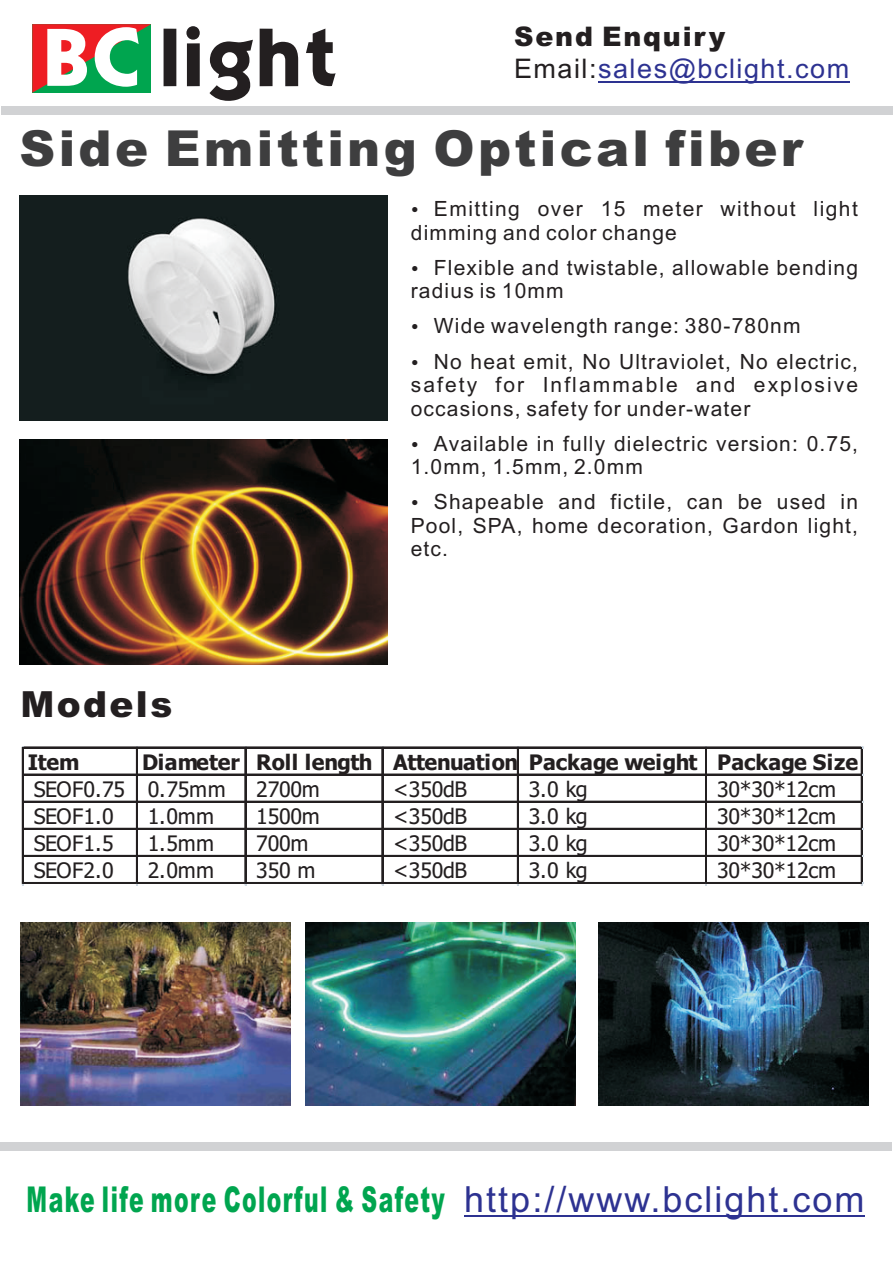
<style>
.page{position:relative;width:893px;height:1263px;background:#fff}
.page>*{position:absolute;margin:0;border:0;box-sizing:border-box;transform-origin:0 0}
.t1{font:900 49.65px "Arial";letter-spacing:.065em;color:#3e3e3f}
.t2{font:900 36px "Arial";letter-spacing:.065em;color:#231f20}
.t3{font:900 35.55px "Arial";letter-spacing:.065em;color:#00a54f;scale:.61 1}
.t4{font:27px/32.8px "Arial";letter-spacing:.055em;color:#2d3291}
.t5{font:21.45px "Tahoma";letter-spacing:-.015em;color:#231f20}
.t6{font:700 21.45px "Tahoma";color:#231f20}
.t7{font:21px/23.4px "Arial";letter-spacing:.055em;color:#231f20}
.s1{font-weight:900;color:#231f20}
.s2{color:#231f20}
.s3{font-weight:400;font-size:36px;color:#2d3291}
</style>
<div class="page">
<svg style="left:32px;top:24px;width:119px;height:69px"></svg>
<svg style="left:164px;top:26px;width:172px;height:75px"></svg>
<hr style="left:598px;top:81px;width:251px;height:1px;background:#2d3291">
<div style="left:1px;top:106px;width:891px;height:8px;background:#d1d2d4"></div>
<div style="left:0;top:1142px;width:892px;height:8px;background:#d1d2d4"></div>
<hr style="left:464px;top:1215px;width:400px;height:2px;background:#2d3291">
<hr style="left:24px;top:747px;width:839px;height:1px;background:#231f20">
<hr style="left:24px;top:774px;width:839px;height:1px;background:#231f20">
<hr style="left:24px;top:801px;width:839px;height:1px;background:#231f20">
<hr style="left:24px;top:828px;width:839px;height:2px;background:#231f20">
<hr style="left:24px;top:855px;width:839px;height:2px;background:#231f20">
<hr style="left:22px;top:747px;width:2px;height:137px;background:#231f20">
<hr style="left:136px;top:748px;width:2px;height:136px;background:#231f20">
<hr style="left:245px;top:748px;width:1px;height:136px;background:#231f20">
<hr style="left:382px;top:748px;width:1px;height:136px;background:#231f20">
<hr style="left:517px;top:748px;width:2px;height:136px;background:#231f20">
<hr style="left:705px;top:748px;width:1px;height:136px;background:#231f20">
<hr style="left:706px;top:748px;width:1px;height:136px;background:#231f20">
<hr style="left:24px;top:882px;width:839px;height:2px;background:#231f20">
<hr style="left:861px;top:748px;width:2px;height:136px;background:#231f20">
<img style="left:20px;top:922px;width:270px;height:183px">
<img style="left:305px;top:922px;width:270px;height:183px">
<img style="left:598px;top:922px;width:270px;height:183px">
<img style="left:20px;top:195px;width:367px;height:225px">
<img style="left:20px;top:439px;width:367px;height:225px">
<p class="t4" style="left:514px;top:22px;width:337px"><span class="s1">Send Enquiry<br></span><span class="s2">Email:</span>sales@bclight.com</p>
<h1 class="t1" style="left:20px;top:131px;width:785px">Side Emitting Optical fiber</h1>
<h2 class="t2" style="left:20px;top:691px;width:154px">Models</h2>
<p class="t7" style="left:411px;top:199px;width:449px">•Emitting over 15 meter without light dimming and color change</p>
<p class="t7" style="left:411px;top:258px;width:449px">•Flexible and twistable, allowable bending radius is 10mm</p>
<p class="t7" style="left:411px;top:316px;width:391px">•Wide wavelength range: 380-780nm</p>
<p class="t7" style="left:411px;top:351px;width:449px;text-align:justify">•No heat emit, No Ultraviolet, No electric, safety for Inflammable and explosive occasions, safety for under-water</p>
<p class="t7" style="left:411px;top:434px;width:449px">•Available in fully dielectric version: 0.75,<br>1.0mm, 1.5mm, 2.0mm</p>
<p class="t7" style="left:411px;top:492px;width:449px;text-align:justify">•Shapeable and fictile, can be used in Pool, SPA, home decoration, Gardon light, etc.</p>
<p class="t6" style="left:28px;top:753px;width:53px">Item</p>
<p class="t6" style="left:142px;top:753px;width:718px">Diameter Roll length Attenuation Package weight Package Size</p>
<p class="t5" style="left:34px;top:780px;width:194px">SEOF0.75 0.75mm</p>
<p class="t5" style="left:256px;top:780px;width:65px">2700m</p>
<p class="t5" style="left:393px;top:780px;width:75px">&lt;350dB</p>
<p class="t5" style="left:529px;top:780px;width:60px">3.0 kg</p>
<p class="t5" style="left:717px;top:780px;width:121px">30*30*12cm</p>
<p class="t5" style="left:34px;top:807px;width:82px">SEOF1.0</p>
<p class="t5" style="left:148px;top:807px;width:68px">1.0mm</p>
<p class="t5" style="left:256px;top:807px;width:65px">1500m</p>
<p class="t5" style="left:393px;top:807px;width:75px">&lt;350dB</p>
<p class="t5" style="left:529px;top:807px;width:60px">3.0 kg</p>
<p class="t5" style="left:717px;top:807px;width:121px">30*30*12cm</p>
<p class="t5" style="left:34px;top:835px;width:82px">SEOF1.5</p>
<p class="t5" style="left:148px;top:835px;width:68px">1.5mm</p>
<p class="t5" style="left:256px;top:835px;width:54px">700m</p>
<p class="t5" style="left:393px;top:835px;width:75px">&lt;350dB</p>
<p class="t5" style="left:529px;top:835px;width:60px">3.0 kg</p>
<p class="t5" style="left:717px;top:835px;width:121px">30*30*12cm</p>
<p class="t5" style="left:34px;top:862px;width:82px">SEOF2.0</p>
<p class="t5" style="left:148px;top:862px;width:68px">2.0mm</p>
<p class="t5" style="left:256px;top:862px;width:61px">350 m</p>
<p class="t5" style="left:393px;top:862px;width:75px">&lt;350dB</p>
<p class="t5" style="left:529px;top:862px;width:60px">3.0 kg</p>
<p class="t5" style="left:717px;top:862px;width:121px">30*30*12cm</p>
<h3 class="t3" style="left:27px;top:1186px;width:1375px">Make life more Colorful &amp; Safety <span class="s3">http://www.bclight.com</span></h3>
</div>
